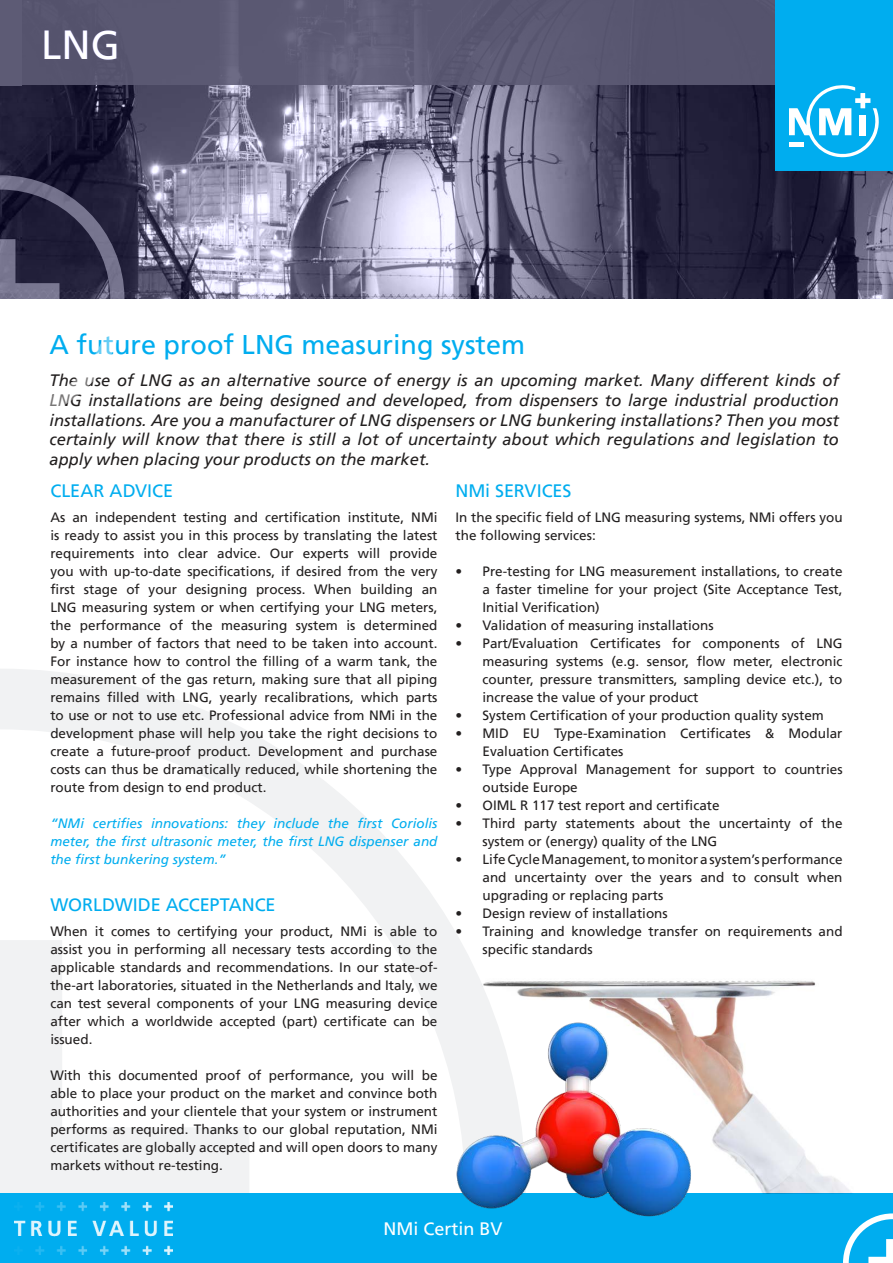
<style>
.page{position:relative;width:893px;height:1263px;background:#fff}
.page>*{position:absolute;margin:0;border:0;box-sizing:border-box;transform-origin:0 0}
.t1{font:40.5px "Frutiger";color:#fff}
.t2{font:27px "Frutiger";color:#00adef}
.t3{font:18px "Frutiger";letter-spacing:-.005em;color:#00adef}
.t4{font:18px "Frutiger";color:#fff}
.t5{font:italic 16.5px/19.8px "Frutiger";color:#221f1f;text-align:justify}
.t6{font:13.5px/18px "Frutiger";color:#221f1f;text-align:justify}
.t7{font:italic 13.5px/18px "Frutiger";color:#00adef;text-align:justify}
</style>
<div class="page">
<svg style="left:0;top:669px;width:470px;height:364px"></svg>
<svg style="left:0;top:940px;width:249px;height:253px"></svg>
<div style="left:0;top:1193px;width:893px;height:70px;background:#00adef"></div>
<img style="left:15px;top:1203px;width:157px;height:51px">
<svg style="left:843px;top:1213px;width:50px;height:50px"></svg>
<svg style="left:0;top:0;width:893px;height:299px;background:#5f5d77"></svg>
<div style="left:775px;top:0;width:118px;height:170px;background:#00adef"></div>
<svg style="left:790px;top:85px;width:89px;height:72px"></svg>
<div style="left:790px;top:142px;width:13px;height:5px;background:#fff"></div>
<img style="left:470px;top:960px;width:382px;height:233px">
<img style="left:437px;top:1004px;width:273px;height:213px">
<h1 class="t1" style="left:41px;top:28px;width:80px">LNG</h1>
<h2 class="t2" style="left:50px;top:334px;width:477px">A future proof LNG measuring system</h2>
<p class="t5" style="left:50px;top:372px;width:791px">The use of LNG as an alternative source of energy is an upcoming market. Many different kinds of LNG installations are being designed and developed, from dispensers to large industrial production installations. Are you a manufacturer of LNG dispensers or LNG bunkering installations? Then you most certainly will know that there is still a lot of uncertainty about which regulations and legislation to apply when placing your products on the market.</p>
<h3 class="t3" style="left:50px;top:483px;width:124px">CLEAR ADVICE</h3>
<p class="t6" style="left:50px;top:509px;width:389px">As an independent testing and certification institute, NMi is ready to assist you in this process by translating the latest requirements into clear advice. Our experts will provide you with up-to-date specifications, if desired from the very first stage of your designing process. When building an LNG measuring system or when certifying your LNG meters, the performance of the measuring system is determined by a number of factors that need to be taken into account.<br>For instance how to control the filling of a warm tank, the measurement of the gas return, making sure that all piping remains filled with LNG, yearly recalibrations, which parts to use or not to use etc. Professional advice from NMi in the development phase will help you take the right decisions to create a future-proof product. Development and purchase costs can thus be dramatically reduced, while shortening the route from design to end product.</p>
<p class="t7" style="left:50px;top:815px;width:389px">“NMi certifies innovations: they include the first Coriolis meter, the first ultrasonic meter, the first LNG dispenser and the first bunkering system.”</p>
<h3 class="t3" style="left:50px;top:897px;width:227px">WORLDWIDE ACCEPTANCE</h3>
<p class="t6" style="left:50px;top:923px;width:389px">When it comes to certifying your product, NMi is able to assist you in performing all necessary tests according to the applicable standards and recommendations. In our state-of&shy;the-art laboratories, situated in the Netherlands and Italy, we can test several components of your LNG measuring device after which a worldwide accepted (part) certificate can be issued.</p>
<p class="t6" style="left:50px;top:1067px;width:389px">With this documented proof of performance, you will be able to place your product on the market and convince both authorities and your clientele that your system or instrument performs as required. Thanks to our global reputation, NMi certificates are globally accepted and will open doors to many markets without re-testing.</p>
<h3 class="t3" style="left:455px;top:483px;width:117px">NMi SERVICES</h3>
<p class="t6" style="left:455px;top:509px;width:389px">In the specific field of LNG measuring systems, NMi offers you the following services:</p>
<p class="t6" style="left:482px;top:563px;width:362px;text-indent:-27px">• Pre-testing for LNG measurement installations, to create a faster timeline for your project (Site Acceptance Test, Initial Verification)</p>
<p class="t6" style="left:455px;top:617px;width:260px">• Validation of measuring installations</p>
<p class="t6" style="left:482px;top:635px;width:362px;text-indent:-27px">• Part/Evaluation Certificates for components of LNG measuring systems (e.g. sensor, flow meter, electronic counter, pressure transmitters, sampling device etc.), to increase the value of your product</p>
<p class="t6" style="left:455px;top:707px;width:370px">• System Certification of your production quality system</p>
<p class="t6" style="left:482px;top:725px;width:362px;text-indent:-27px">• MID EU Type-Examination Certificates &amp; Modular<br>Evaluation Certificates</p>
<p class="t6" style="left:482px;top:761px;width:362px;text-indent:-27px">• Type Approval Management for support to countries outside Europe</p>
<p class="t6" style="left:455px;top:797px;width:266px">• OIML R 117 test report and certificate</p>
<p class="t6" style="left:482px;top:815px;width:362px;text-indent:-27px">• Third party statements about the uncertainty of the system or (energy) quality of the LNG</p>
<p class="t6" style="left:482px;top:851px;width:362px;text-indent:-27px">• Life Cycle Management, to monitor a system’s performance and uncertainty over the years and to consult when upgrading or replacing parts</p>
<p class="t6" style="left:455px;top:905px;width:214px">• Design review of installations</p>
<p class="t6" style="left:482px;top:923px;width:362px;text-indent:-27px">• Training and knowledge transfer on requirements and specific standards</p>
<h3 class="t4" style="left:384px;top:1221px;width:121px">NMi Certin BV</h3>
</div>
